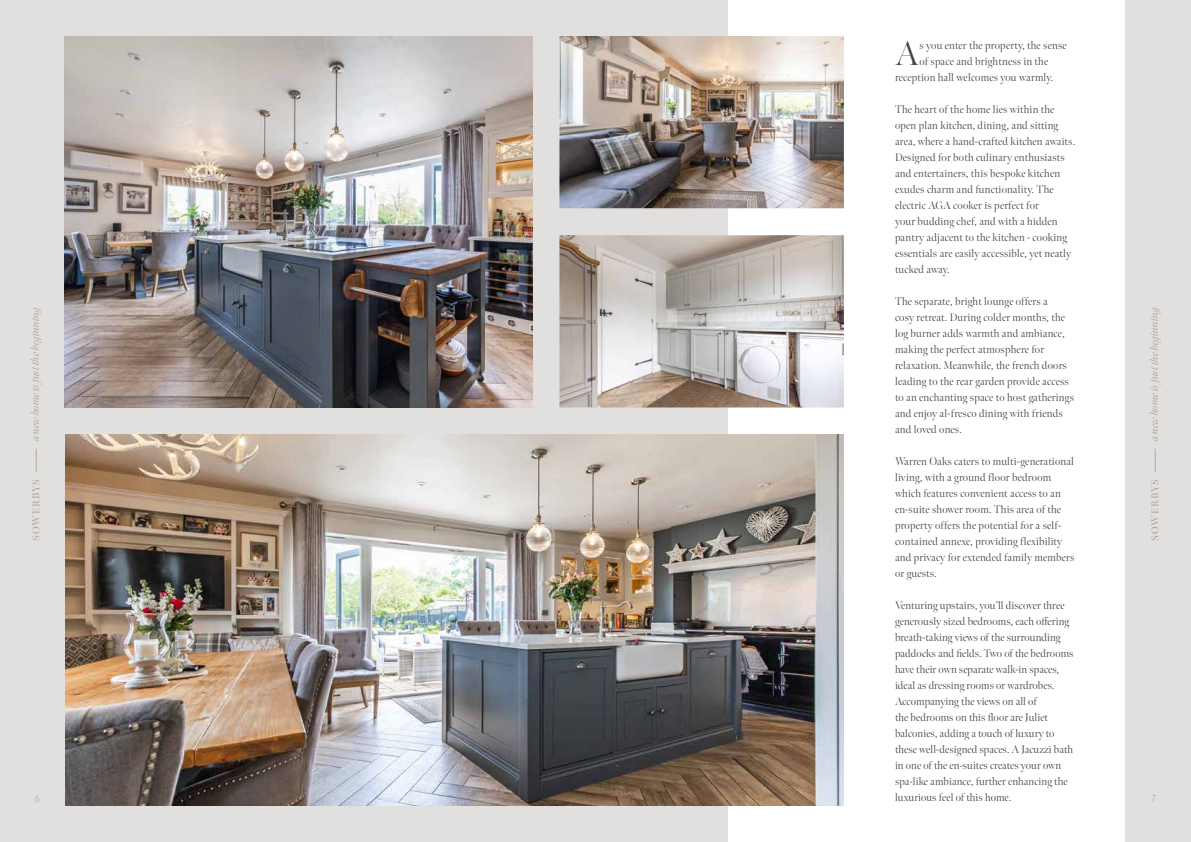
<style>
.page{position:relative;width:1191px;height:842px;background:#fff}
.page>*{position:absolute;margin:0;border:0;box-sizing:border-box;transform-origin:0 0}
.t1{font:300 34px "Meno Banner";color:#434141}
.t2{font:300 11px/16px "Meno Banner";letter-spacing:.02em;color:#434141}
.t3{font:italic 11px "Meno Banner";letter-spacing:-.01em;color:#ada8a0}
.t4{font:600 10px "Meno Banner";letter-spacing:.08em;color:#ada8a0}
.t5{font:300 10px "Quasimoda";color:#ada8a0}
</style>
<div class="page">
<div style="left:0;top:0;width:595px;height:842px;background:#e2e0df"></div>
<div style="left:595px;top:0;width:596px;height:842px;background:#e2e0df"></div>
<svg style="left:36px;top:449px;width:1px;height:22px"></svg>
<svg style="left:1155px;top:449px;width:1px;height:22px"></svg>
<div style="left:728px;top:0;width:396px;height:842px;background:#fff"></div>
<img style="left:65px;top:36px;width:467px;height:371px">
<img style="left:65px;top:434px;width:779px;height:372px">
<img style="left:559px;top:36px;width:285px;height:172px">
<img style="left:559px;top:235px;width:285px;height:172px">
<h1 class="t1" style="left:895px;top:33px;width:25px">A</h1>
<p class="t2" style="left:919px;top:38px;width:149px">s you enter the property, the sense</p>
<p class="t2" style="left:919px;top:54px;width:130px">of space and brightness in the</p>
<p class="t2" style="left:895px;top:70px;width:160px">reception hall welcomes you warmly.</p>
<p class="t2" style="left:895px;top:102px;width:182px">The heart of the home lies within the open plan kitchen, dining, and sitting area, where a hand-crafted kitchen awaits.<br>Designed for both culinary enthusiasts and entertainers, this bespoke kitchen exudes charm and functionality. The electric AGA cooker is perfect for<br>your budding chef, and with a hidden pantry adjacent to the kitchen - cooking essentials are easily accessible, yet neatly tucked away.</p>
<p class="t2" style="left:895px;top:294px;width:180px">The separate, bright lounge offers a<br>cosy retreat. During colder months, the log burner adds warmth and ambiance, making the perfect atmosphere for relaxation. Meanwhile, the french doors leading to the rear garden provide access to an enchanting space to host gatherings and enjoy al-fresco dining with friends and loved ones.</p>
<p class="t2" style="left:895px;top:454px;width:181px">Warren Oaks caters to multi-generational living, with a ground floor bedroom which features convenient access to an en-suite shower room. This area of the property offers the potential for a self&shy;contained annexe, providing flexibility and privacy for extended family members or guests.</p>
<p class="t2" style="left:895px;top:598px;width:180px">Venturing upstairs, you’ll discover three generously sized bedrooms, each offering breath-taking views of the surrounding paddocks and fields. Two of the bedrooms have their own separate walk-in spaces, ideal as dressing rooms or wardrobes.<br>Accompanying the views on all of<br>the bedrooms on this floor are Juliet balconies, adding a touch of luxury to these well-designed spaces. A Jacuzzi bath in one of the en-suites creates your own spa-like ambiance, further enhancing the luxurious feel of this home.</p>
<p class="t3" style="left:29px;top:441px;width:138px;rotate:-90deg">a new home is just the beginning</p>
<p class="t3" style="left:1147px;top:441px;width:138px;rotate:-90deg">a new home is just the beginning</p>
<p class="t4" style="left:30px;top:541px;width:63px;rotate:-90deg">SOWERBYS</p>
<p class="t4" style="left:1149px;top:541px;width:63px;rotate:-90deg">SOWERBYS</p>
<p class="t5" style="left:35px;top:791px;width:7px">6</p>
<p class="t5" style="left:1151px;top:791px;width:6px">7</p>
</div>
